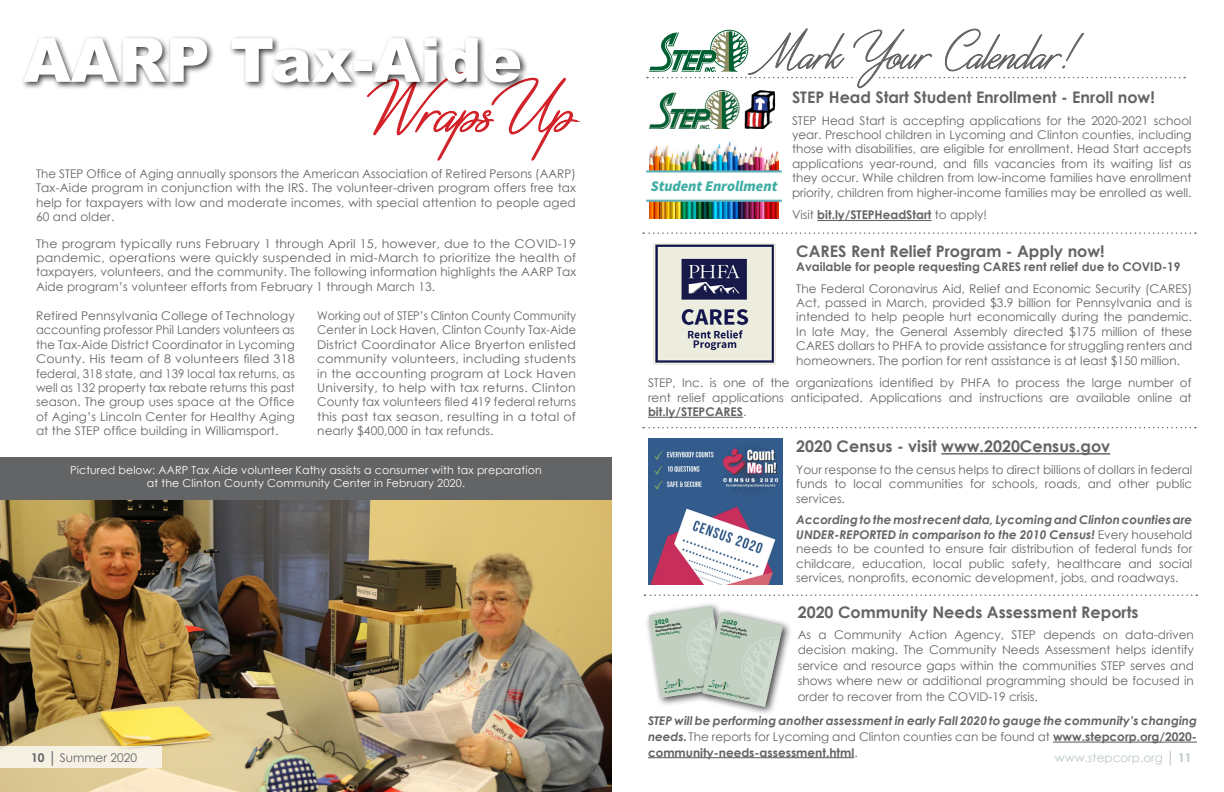
<style>
.page{position:relative;width:1224px;height:792px;background:#fff}
.page>*{position:absolute;margin:0;border:0;box-sizing:border-box;transform-origin:0 0}
.t1{font:900 61px "Arial";color:#fff}
.t2{font:700 16px "Century Gothic";color:#636466}
.t3{font:italic 900 14.8px "Source Sans Pro";color:#40aea5}
.t4{font:12px/14.4px "Century Gothic";color:#636466;text-align:justify}
.t5{font:12px/14.4px "Century Gothic";color:#636466;text-align:justify;scale:.92 1}
.t6{font:12px/14.4px "Century Gothic";color:#636466;text-align:justify;scale:1.04 1}
.t7{font:italic 700 12px/15.6px "Century Gothic";color:#636466;text-align:justify}
.t8{font:700 12px "Century Gothic";color:#636466}
.t9{font:12px "Century Gothic";color:#bcc7c9}
.t10{font:11px/13.2px "Century Gothic";letter-spacing:.01em;color:#fff;text-align:center}
.t11{font:700 6.8px "Source Sans Pro";color:#006033}
.t12{font:700 3.1px/3.8px "Source Sans Pro";color:#000}
.t13{font:700 3.1px "Source Sans Pro";color:#006033}
.t14{font:italic 700 2.9px "Source Sans Pro";color:#006033}
.s1{font-weight:700}
.s2{font-weight:400}
.s3{font-family:"Century Gothic"}
.s4{font-weight:600;font-size:2.6px;color:#000}
.s5{font-weight:700;font-style:italic}
.s6{font-weight:400;font-style:normal}
.s7{font-style:normal}
</style>
<div class="page">
<img style="left:0;top:499px;width:612px;height:293px">
<svg style="left:643px;top:427px;width:553px;height:1px"></svg>
<hr style="left:817px;top:220px;width:115px;height:1px;background:#636466">
<img style="left:650px;top:141px;width:128px;height:29px">
<img style="left:650px;top:202px;width:128px;height:17px">
<hr style="left:646px;top:170px;width:136px;height:3px;background:#61b1bc">
<hr style="left:646px;top:200px;width:136px;height:2px;background:#61b1bc">
<img style="left:650px;top:93px;width:126px;height:35px">
<svg style="left:643px;top:232px;width:553px;height:2px"></svg>
<hr style="left:648px;top:417px;width:95px;height:1px;background:#636466">
<img style="left:654px;top:243px;width:122px;height:122px">
<div style="left:644px;top:601px;width:90px;height:106px;background:#000;opacity:.75"></div>
<div style="left:698px;top:607px;width:94px;height:109px;background:#000;opacity:.75"></div>
<svg style="left:649px;top:606px;width:134px;height:101px;background:#c8d3c7"></svg>
<svg style="left:647px;top:28px;width:538px;height:65px"></svg>
<svg style="left:644px;top:594px;width:553px;height:2px"></svg>
<hr style="left:941px;top:453px;width:169px;height:2px;background:#636466">
<img style="left:648px;top:438px;width:135px;height:147px">
<svg style="left:367px;top:77px;width:211px;height:84px"></svg>
<div style="left:20px;top:35px;width:508px;height:55px;background:#000;opacity:.75"></div>
<div style="left:0;top:746px;width:162px;height:22px;background:#f6f1e4"></div>
<div style="left:0;top:457px;width:612px;height:42px;background:#636466"></div>
<hr style="left:1053px;top:742px;width:144px;height:1px;background:#636466">
<hr style="left:648px;top:757px;width:206px;height:1px;background:#636466">
<h1 class="t1" style="left:23px;top:16px;width:500px">AARP Tax-Aide</h1>
<p class="t4" style="left:36px;top:166px;width:542px">The STEP Office of Aging annually sponsors the American Association of Retired Persons (AARP)<br>Tax-Aide program in conjunction with the IRS. The volunteer-driven program offers free tax help for taxpayers with low and moderate incomes, with special attention to people aged 60 and older.</p>
<p class="t6" style="left:36px;top:236px;width:521px">The program typically runs February 1 through April 15, however, due to the COVID-19 pandemic, operations were quickly suspended in mid-March to prioritize the health of taxpayers, volunteers, and the community. The following information highlights the AARP Tax Aide program’s volunteer efforts from February 1 through March 13.</p>
<p class="t4" style="left:36px;top:308px;width:260px">Retired Pennsylvania College of Technology accounting professor Phil Landers volunteers as the Tax-Aide District Coordinator in Lycoming County. His team of 8 volunteers filed 318 federal, 318 state, and 139 local tax returns, as well as 132 property tax rebate returns this past season. The group uses space at the Office of Aging’s Lincoln Center for Healthy Aging at the STEP office building in Williamsport.</p>
<p class="t5" style="left:317px;top:308px;width:283px">Working out of STEP’s Clinton County Community Center in Lock Haven, Clinton County Tax-Aide District Coordinator Alice Bryerton enlisted community volunteers, including students in the accounting program at Lock Haven University, to help with tax returns. Clinton County tax volunteers filed 419 federal returns this past tax season, resulting in a total of nearly $400,000 in tax refunds.</p>
<p class="t10" style="left:70px;top:463px;width:473px">Pictured below: AARP Tax Aide volunteer Kathy assists a consumer with tax preparation at the Clinton County Community Center in February 2020.</p>
<p class="t4" style="left:31px;top:750px;width:107px"><span class="s1">10</span> │ Summer 2020</p>
<p class="t3" style="left:651px;top:176px;width:128px">Student Enrollment</p>
<h2 class="t2" style="left:792px;top:85px;width:364px">STEP Head Start Student Enrollment - Enroll now!</h2>
<p class="t4" style="left:792px;top:113px;width:401px">STEP Head Start is accepting applications for the 2020-2021 school year. Preschool children in Lycoming and Clinton counties, including those with disabilities, are eligible for enrollment. Head Start accepts applications year-round, and fills vacancies from its waiting list as they occur. While children from low-income families have enrollment priority, children from higher-income families may be enrolled as well.</p>
<p class="t8" style="left:792px;top:206px;width:197px"><span class="s2">Visit</span> bit.ly/STEPHeadStart <span class="s2">to apply!</span></p>
<h2 class="t2" style="left:796px;top:239px;width:310px">CARES Rent Relief Program - Apply now!</h2>
<p class="t8" style="left:796px;top:257px;width:386px">Available for people requesting CARES rent relief due to COVID-19</p>
<p class="t4" style="left:796px;top:281px;width:398px">The Federal Coronavirus Aid, Relief and Economic Security (CARES)<br>Act, passed in March, provided $3.9 billion for Pennsylvania and is intended to help people hurt economically during the pandemic.<br>In late May, the General Assembly directed $175 million of these CARES dollars to PHFA to provide assistance for struggling renters and homeowners. The portion for rent assistance is at least $150 million.</p>
<p class="t4" style="left:648px;top:376px;width:545px">STEP, Inc. is one of the organizations identified by PHFA to process the large number of rent relief applications anticipated. Applications and instructions are available online at <span class="s1">bit.ly/STEPCARES</span>.</p>
<p class="t11" style="left:654px;top:618px;width:16px;rotate:-8deg">2020</p>
<p class="t12" style="left:655px;top:626px;width:28px;rotate:-9deg">Community Needs<br>Assessment Report</p>
<p class="t13" style="left:656px;top:633px;width:25px;rotate:-9deg">Lycoming County</p>
<p class="t11" style="left:724px;top:616px;width:16px;rotate:12deg">2020</p>
<p class="t12" style="left:722px;top:624px;width:28px;rotate:13deg">Community Needs<br>Assessment Report</p>
<p class="t13" style="left:721px;top:631px;width:22px;rotate:13deg">Clinton County</p>
<p class="t14" style="left:665px;top:690px;width:44px;rotate:-9deg">In response to COVID-19 <span class="s3">│</span><span class="s4">April 202</span><sub>0</sub></p>
<p class="t14" style="left:708px;top:688px;width:44px;rotate:13deg">In response to COVID-19 <span class="s3">│</span><span class="s4">April 2020</span></p>
<h2 class="t2" style="left:796px;top:434px;width:315px">2020 Census - visit www.2020Census.gov</h2>
<p class="t4" style="left:796px;top:462px;width:398px">Your response to the census helps to direct billions of dollars in federal funds to local communities for schools, roads, and other public services.</p>
<p class="t4" style="left:796px;top:513px;width:398px"><span class="s5">According to the most recent data, Lycoming and Clinton counties are UNDER-REPORTED in comparison to the 2010 Census!</span> Every household needs to be counted to ensure fair distribution of federal funds for childcare, education, local public safety, healthcare and social services, nonprofits, economic development, jobs, and roadways.</p>
<h2 class="t2" style="left:798px;top:600px;width:342px">2020 Community Needs Assessment Reports</h2>
<p class="t4" style="left:798px;top:626px;width:398px;line-height:15.6px">As a Community Action Agency, STEP depends on data-driven decision making. The Community Needs Assessment helps identify service and resource gaps within the communities STEP serves and shows where new or additional programming should be focused in order to recover from the COVID-19 crisis.</p>
<p class="t7" style="left:648px;top:713px;width:551px">STEP will be performing another assessment in early Fall 2020 to gauge the community’s changing needs. <span class="s6">The reports for Lycoming and Clinton counties can be found at</span> <span class="s7">www.stepcorp.org/2020- community-needs-assessment.html</span><span class="s6">.</span></p>
<p class="t9" style="left:1055px;top:749px;width:138px">www.stepcorp.org │ <span class="s1">11</span></p>
</div>
